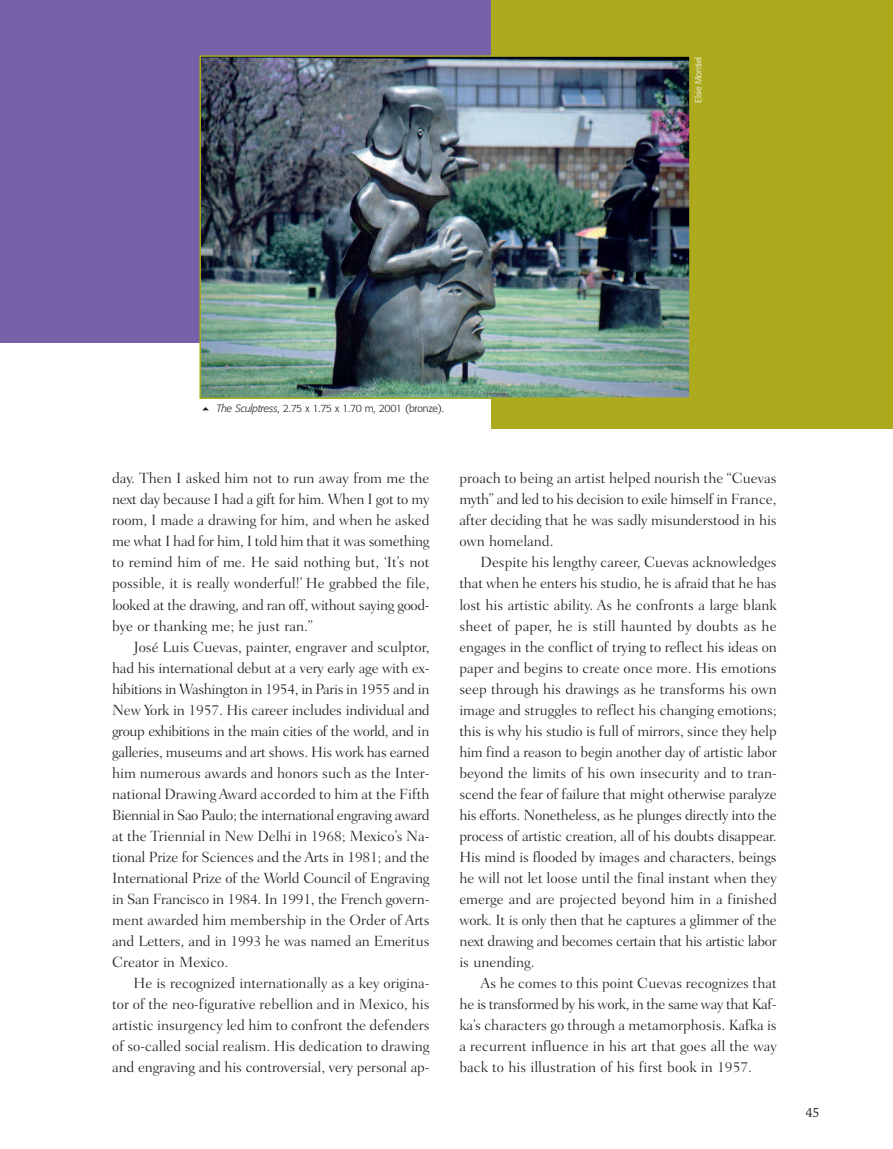
<style>
.page{position:relative;width:893px;height:1149px;background:#fff}
.page>*{position:absolute;margin:0;border:0;box-sizing:border-box;transform-origin:0 0}
.t1{font:300 15px/21px "Fairfield LH";letter-spacing:-.01em;color:#231f20;text-align:justify}
.t2{font:13.5px "Slimbach";color:#231f20}
.t3{font:300 10.5px "Formata";letter-spacing:-.02em;color:#231f20}
.t4{font:300 9px "Formata";letter-spacing:-.015em;color:#fff}
.s1{font-style:italic}
</style>
<div class="page">
<div style="left:0;top:0;width:529px;height:343px;background:#7761a9"></div>
<div style="left:491px;top:0;width:402px;height:428px;background:#adaa1e"></div>
<img style="left:202px;top:58px;width:486px;height:338px">
<div style="left:199px;top:55px;width:492px;height:344px;border:2px solid #adaa1e"></div>
<p class="t4" style="left:695px;top:103px;width:47px;rotate:-90deg">Elsie Montiel</p>
<p class="t3" style="left:216px;top:403px;width:229px"><span class="s1">The Sculptress</span>, 2.75 x 1.75 x 1.70 m, 2001 (bronze).</p>
<p class="t1" style="left:112px;top:469px;width:319px">day. Then I asked him not to run away from me the next day because I had a gift for him. When I got to my room, I made a drawing for him, and when he asked me what I had for him, I told him that it was something to remind him of me. He said nothing but, ‘It’s not possible, it is really wonderful!’ He grabbed the file, looked at the drawing, and ran off, without saying good&shy;bye or thanking me; he just ran.”</p>
<p class="t1" style="left:112px;top:637px;width:319px;text-indent:21px">José Luis Cuevas, painter, engraver and sculptor, had his international debut at a very early age with ex&shy;hibitions in Washington in 1954, in Paris in 1955 and in New York in 1957. His career includes individual and group exhibitions in the main cities of the world, and in galleries, museums and art shows. His work has earned him numerous awards and honors such as the Inter&shy;national Drawing Award accorded to him at the Fifth Biennial in Sao Paulo; the international engraving award at the Triennial in New Delhi in 1968; Mexico’s Na&shy;tional Prize for Sciences and the Arts in 1981; and the International Prize of the World Council of Engraving in San Francisco in 1984. In 1991, the French govern&shy;ment awarded him membership in the Order of Arts and Letters, and in 1993 he was named an Emeritus Creator in Mexico.</p>
<p class="t1" style="left:112px;top:973px;width:319px;text-indent:21px">He is recognized internationally as a key origina&shy;tor of the neo-figurative rebellion and in Mexico, his artistic insurgency led him to confront the defenders of so-called social realism. His dedication to drawing and engraving and his controversial, very personal ap-</p>
<p class="t1" style="left:459px;top:469px;width:319px">proach to being an artist helped nourish the “Cuevas myth” and led to his decision to exile himself in France, after deciding that he was sadly misunderstood in his own homeland.</p>
<p class="t1" style="left:459px;top:553px;width:319px;text-indent:21px">Despite his lengthy career, Cuevas acknowledges that when he enters his studio, he is afraid that he has lost his artistic ability. As he confronts a large blank sheet of paper, he is still haunted by doubts as he engages in the conflict of trying to reflect his ideas on paper and begins to create once more. His emotions seep through his drawings as he transforms his own image and struggles to reflect his changing emotions; this is why his studio is full of mirrors, since they help him find a reason to begin another day of artistic labor beyond the limits of his own insecurity and to tran&shy;scend the fear of failure that might otherwise paralyze his efforts. Nonetheless, as he plunges directly into the process of artistic creation, all of his doubts disappear.<br>His mind is flooded by images and characters, beings he will not let loose until the final instant when they emerge and are projected beyond him in a finished work. It is only then that he captures a glimmer of the next drawing and becomes certain that his artistic labor is unending.</p>
<p class="t1" style="left:459px;top:973px;width:319px;text-indent:21px">As he comes to this point Cuevas recognizes that he is transformed by his work, in the same way that Kaf&shy;ka’s characters go through a metamorphosis. Kafka is a recurrent influence in his art that goes all the way back to his illustration of his first book in 1957.</p>
<p class="t2" style="left:806px;top:1106px;width:15px">45</p>
</div>
